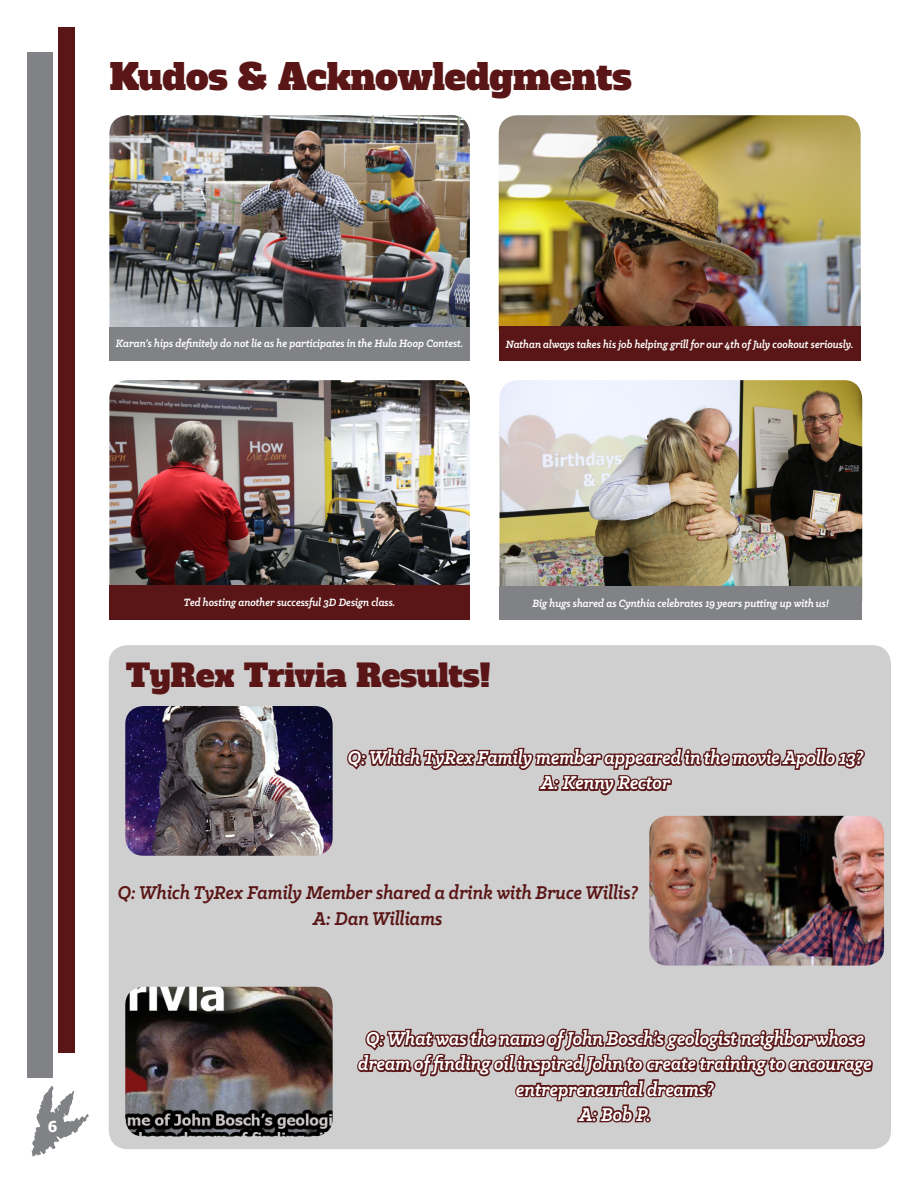
<style>
.page{position:relative;width:918px;height:1188px;background:#fff}
.page>*{position:absolute;margin:0;border:0;box-sizing:border-box;transform-origin:0 0}
.t1{font:36px "Alfa Slab One";color:#5a1616}
.t2{font:31.5px "Alfa Slab One";color:#5a1616}
.t3{font:italic 700 21px/25.2px "Klinic Slab";color:#fff;text-align:center;scale:.9 1}
.t4{font:italic 700 21px "Klinic Slab";color:#5a1616;scale:.9 1}
.t5{font:700 15px "Tahoma";color:#fff}
.t6{font:italic 700 12px "Klinic Slab";color:#fff;scale:.9 1}
</style>
<div class="page">
<div style="left:27px;top:52px;width:25px;height:1026px;background:#818286"></div>
<div style="left:58px;top:27px;width:17px;height:1026px;background:#5a1616"></div>
<svg style="left:32px;top:1086px;width:56px;height:70px"></svg>
<img style="left:109px;top:380px;width:361px;height:205px">
<div style="left:109px;top:585px;width:361px;height:35px;background:#5a1616"></div>
<img style="left:500px;top:380px;width:362px;height:206px">
<div style="left:500px;top:586px;width:362px;height:34px;background:#818286"></div>
<img style="left:499px;top:115px;width:362px;height:211px">
<img style="left:109px;top:115px;width:361px;height:212px">
<div style="left:109px;top:327px;width:361px;height:34px;background:#818286"></div>
<div style="left:499px;top:326px;width:362px;height:35px;background:#5a1616"></div>
<div style="left:109px;top:645px;width:782px;height:504px;background:#d0cfd0;border-radius:18px"></div>
<img style="left:125px;top:706px;width:208px;height:150px">
<img style="left:649px;top:816px;width:235px;height:150px">
<img style="left:125px;top:987px;width:208px;height:149px">
<svg style="left:347px;top:747px;width:518px;height:49px"></svg>
<svg style="left:357px;top:1028px;width:516px;height:95px"></svg>
<p class="t1" style="left:109px;top:53px;width:524px">Kudos &amp; Acknowledgments</p>
<p class="t6" style="left:116px;top:336px;width:387px">Karan’s hips definitely do not lie as he participates in the Hula Hoop Contest.</p>
<p class="t6" style="left:506px;top:336px;width:388px">Nathan always takes his job helping grill for our 4th of July cookout seriously.</p>
<p class="t5" style="left:48px;top:1116px;width:11px">6</p>
<p class="t6" style="left:184px;top:595px;width:236px">Ted hosting another successful 3D Design class.</p>
<p class="t6" style="left:533px;top:595px;width:331px">Big hugs shared as Cynthia celebrates 19 years putting up with us!</p>
<p class="t2" style="left:126px;top:654px;width:366px">TyRex Trivia Results!</p>
<p class="t3" style="left:348px;top:745px;width:574px">Q: Which TyRex Family member appeared in the movie Apollo 13?</p>
<p class="t3" style="left:541px;top:770px;width:145px">A: Kenny Rector</p>
<p class="t4" style="left:118px;top:879px;width:580px">Q: Which TyRex Family Member shared a drink with Bruce Willis?</p>
<p class="t4" style="left:313px;top:904px;width:145px">A: Dan Williams</p>
<p class="t3" style="left:358px;top:1026px;width:572px">Q: What was the name of John Bosch’s geologist neighbor whose dream of finding oil inspired John to create training to encourage entrepreneurial dreams?</p>
<p class="t3" style="left:580px;top:1101px;width:81px">A: Bob P.</p>
</div>
